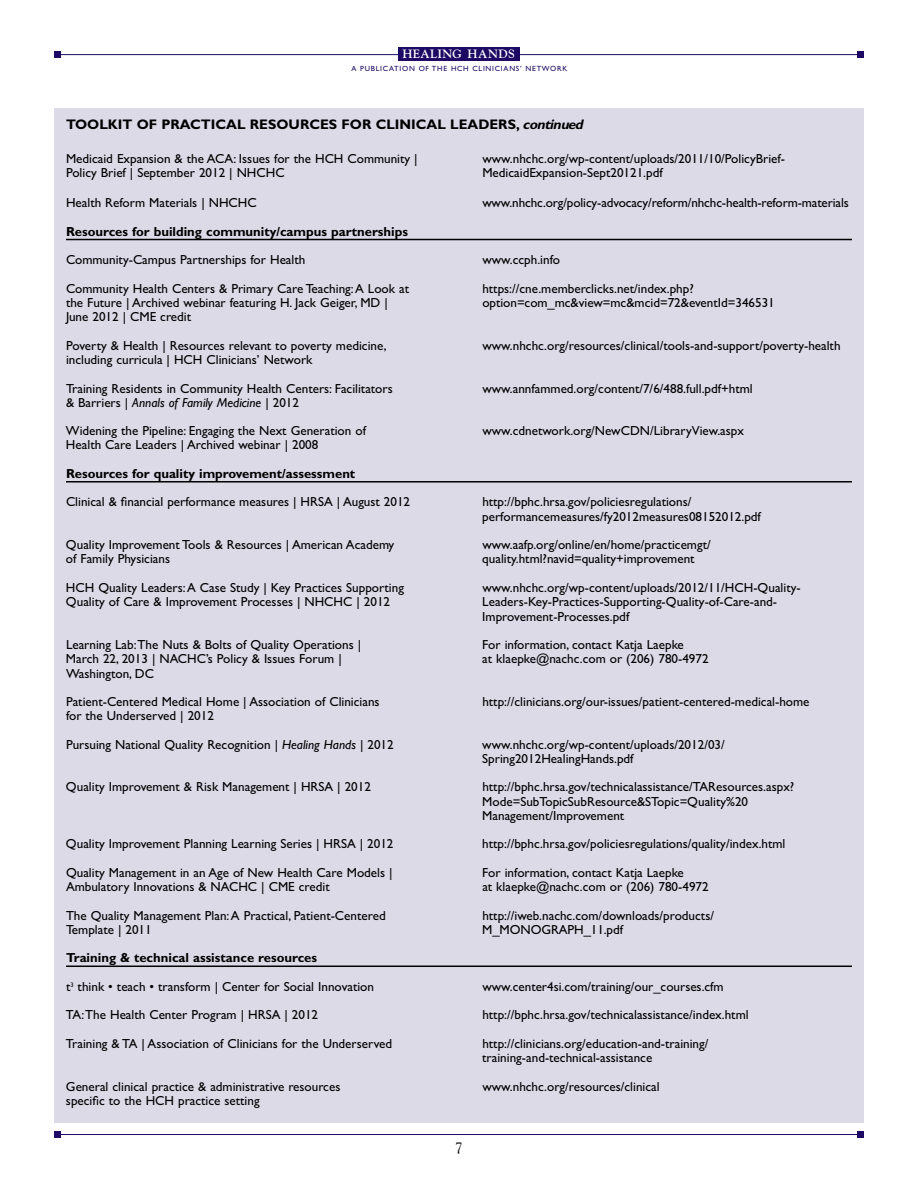
<style>
.page{position:relative;width:918px;height:1188px;background:#fff}
.page>*{position:absolute;margin:0;border:0;box-sizing:border-box;transform-origin:0 0}
.t1{font:15px "Goudy";color:#000}
.t2{font:700 13.8px "Gill Sans";color:#000}
.t3{font:13.2px/28.5px "Gill Sans";color:#000}
.t4{font:700 13.2px "Gill Sans";color:#000}
.t5{font:700 12px "Goudy";letter-spacing:.03em;color:#fff}
.t6{font:7.5px "Gill Sans";letter-spacing:.1em;color:#1d0964}
.s1{font-style:italic}
.s2{font-weight:700}
</style>
<div class="page">
<div style="left:54px;top:108px;width:810px;height:45px;background:#dddae8"></div>
<div style="left:54px;top:142px;width:810px;height:981px;background:#dddae8"></div>
<hr style="left:66px;top:239px;width:786px;height:1px;background:#000">
<hr style="left:66px;top:481px;width:786px;height:2px;background:#000">
<hr style="left:66px;top:966px;width:786px;height:1px;background:#000">
<hr style="left:54px;top:1134px;width:810px;height:1px;background:#1d0964">
<div style="left:857px;top:1131px;width:7px;height:7px;background:#1d0964"></div>
<div style="left:54px;top:1131px;width:7px;height:7px;background:#1d0964"></div>
<hr style="left:54px;top:54px;width:810px;height:1px;background:#1d0964">
<div style="left:857px;top:51px;width:7px;height:7px;background:#1d0964"></div>
<div style="left:54px;top:51px;width:7px;height:7px;background:#1d0964"></div>
<div style="left:398px;top:47px;width:122px;height:14px;background:#1d0964"></div>
<p class="t5" style="left:403px;top:47px;width:114px">HEALING HANDS</p>
<p class="t6" style="left:351px;top:64px;width:217px">A PUBLICATION OF THE HCH CLINICIANS’ NETWORK</p>
<p class="t2" style="left:66px;top:120px;width:521px">TOOLKIT OF PRACTICAL RESOURCES FOR CLINICAL LEADERS, <span class="s1">continued</span></p>
<p class="t3" style="left:66px;top:144px;width:353px">Medicaid Expansion &amp; the ACA: Issues for the HCH Community |</p>
<p class="t3" style="left:482px;top:144px;width:304px">www.nhchc.org/wp-content/uploads/2011/10/PolicyBrief-</p>
<p class="t3" style="left:66px;top:159px;width:220px">Policy Brief | September 2012 | NHCHC</p>
<p class="t3" style="left:482px;top:159px;width:182px">MedicaidExpansion-Sept20121.pdf</p>
<p class="t3" style="left:66px;top:188px;width:192px">Health Reform Materials | NHCHC</p>
<p class="t3" style="left:482px;top:188px;width:368px">www.nhchc.org/policy-advocacy/reform/nhchc-health-reform-materials</p>
<p class="t4" style="left:66px;top:226px;width:344px">Resources for building community/campus partnerships</p>
<p class="t3" style="left:66px;top:245px;width:241px">Community-Campus Partnerships for Health</p>
<p class="t3" style="left:482px;top:245px;width:79px">www.ccph.info</p>
<p class="t3" style="left:66px;top:274px;width:345px">Community Health Centers &amp; Primary Care Teaching:A Look at</p>
<p class="t3" style="left:482px;top:274px;width:213px">https://cne.memberclicks.net/index.php?</p>
<p class="t3" style="left:66px;top:288px;width:323px">the Future | Archived webinar featuring H. Jack Geiger, MD |</p>
<p class="t3" style="left:482px;top:288px;width:294px">option=com_mc&amp;view=mc&amp;mcid=72&amp;eventId=346531</p>
<p class="t3" style="left:66px;top:302px;width:322px">June 2012 | CME credit<br>Poverty &amp; Health | Resources relevant to poverty medicine,</p>
<p class="t3" style="left:482px;top:331px;width:360px">www.nhchc.org/resources/clinical/tools-and-support/poverty-health</p>
<p class="t3" style="left:66px;top:345px;width:328px">including curricula | HCH Clinicians’ Network<br>Training Residents in Community Health Centers: Facilitators</p>
<p class="t3" style="left:66px;top:388px;width:301px">&amp; Barriers | <span class="s1">Annals of Family Medicine</span> | 2012<br>Widening the Pipeline: Engaging the Next Generation of</p>
<p class="t3" style="left:482px;top:374px;width:272px">www.annfammed.org/content/7/6/488.full.pdf+html</p>
<p class="t3" style="left:482px;top:416px;width:263px">www.cdnetwork.org/NewCDN/LibraryView.aspx</p>
<p class="t3" style="left:66px;top:431px;width:254px">Health Care Leaders | Archived webinar | 2008</p>
<p class="t4" style="left:66px;top:469px;width:291px">Resources for quality improvement/assessment</p>
<p class="t3" style="left:66px;top:488px;width:346px">Clinical &amp; financial performance measures | HRSA | August 2012</p>
<p class="t3" style="left:482px;top:495px;width:280px;line-height:14.2px">http://bphc.hrsa.gov/policiesregulations/ performancemeasures/fy2012measures08152012.pdf</p>
<p class="t3" style="left:66px;top:530px;width:330px">Quality Improvement Tools &amp; Resources | American Academy</p>
<p class="t3" style="left:482px;top:530px;width:230px">www.aafp.org/online/en/home/practicemgt/</p>
<p class="t3" style="left:66px;top:545px;width:106px">of Family Physicians</p>
<p class="t3" style="left:482px;top:545px;width:214px">quality.html?navid=quality+improvement</p>
<p class="t3" style="left:66px;top:573px;width:340px">HCH Quality Leaders:A Case Study | Key Practices Supporting</p>
<p class="t3" style="left:482px;top:573px;width:320px">www.nhchc.org/wp-content/uploads/2012/11/HCH-Quality-</p>
<p class="t3" style="left:66px;top:587px;width:326px">Quality of Care &amp; Improvement Processes | NHCHC | 2012</p>
<p class="t3" style="left:482px;top:595px;width:296px;line-height:14.2px">Leaders-Key-Practices-Supporting-Quality-of-Care-and-<br>Improvement-Processes.pdf</p>
<p class="t3" style="left:66px;top:630px;width:297px">Learning Lab:The Nuts &amp; Bolts of Quality Operations |</p>
<p class="t3" style="left:482px;top:630px;width:203px">For information, contact Katja Laepke</p>
<p class="t3" style="left:66px;top:644px;width:277px">March 22, 2013 | NACHC’s Policy &amp; Issues Forum |</p>
<p class="t3" style="left:482px;top:644px;width:228px">at klaepke@nachc.com or (206) 780-4972</p>
<p class="t3" style="left:66px;top:659px;width:315px">Washington, DC<br>Patient-Centered Medical Home | Association of Clinicians</p>
<p class="t3" style="left:482px;top:687px;width:329px">http://clinicians.org/our-issues/patient-centered-medical-home</p>
<p class="t3" style="left:66px;top:701px;width:329px">for the Underserved | 2012<br>Pursuing National Quality Recognition | <span class="s1">Healing Hands</span> | 2012</p>
<p class="t3" style="left:482px;top:737px;width:244px;line-height:14.2px">www.nhchc.org/wp-content/uploads/2012/03/<br>Spring2012HealingHands.pdf</p>
<p class="t3" style="left:66px;top:773px;width:306px">Quality Improvement &amp; Risk Management | HRSA | 2012</p>
<p class="t3" style="left:482px;top:780px;width:314px;line-height:14.2px">http://bphc.hrsa.gov/technicalassistance/TAResources.aspx?<br>Mode=SubTopicSubResource&amp;STopic=Quality%20<br>Management/Improvement</p>
<p class="t3" style="left:66px;top:830px;width:329px">Quality Improvement Planning Learning Series | HRSA | 2012</p>
<p class="t3" style="left:482px;top:830px;width:305px">http://bphc.hrsa.gov/policiesregulations/quality/index.html</p>
<p class="t3" style="left:66px;top:858px;width:328px">Quality Management in an Age of New Health Care Models |</p>
<p class="t3" style="left:482px;top:858px;width:203px">For information, contact Katja Laepke</p>
<p class="t3" style="left:66px;top:872px;width:265px">Ambulatory Innovations &amp; NACHC | CME credit</p>
<p class="t3" style="left:482px;top:872px;width:228px">at klaepke@nachc.com or (206) 780-4972</p>
<p class="t3" style="left:66px;top:901px;width:321px">The Quality Management Plan:A Practical, Patient-Centered</p>
<p class="t3" style="left:482px;top:901px;width:233px">http://iweb.nachc.com/downloads/products/</p>
<p class="t3" style="left:66px;top:915px;width:87px">Template | 2011</p>
<p class="t3" style="left:482px;top:915px;width:142px">M_MONOGRAPH_11.pdf</p>
<p class="t3" style="left:66px;top:944px;width:310px"><span class="s2">Training &amp; technical assistance resources<br></span>t<sup>3</sup> think • teach • transform | Center for Social Innovation</p>
<p class="t3" style="left:482px;top:972px;width:243px">www.center4si.com/training/our_courses.cfm</p>
<p class="t3" style="left:66px;top:1001px;width:254px">TA:The Health Center Program | HRSA | 2012</p>
<p class="t3" style="left:482px;top:1001px;width:268px">http://bphc.hrsa.gov/technicalassistance/index.html</p>
<p class="t3" style="left:66px;top:1029px;width:328px">Training &amp; TA | Association of Clinicians for the Underserved</p>
<p class="t3" style="left:482px;top:1036px;width:228px;line-height:14.2px">http://clinicians.org/education-and-training/ training-and-technical-assistance</p>
<p class="t3" style="left:66px;top:1072px;width:276px">General clinical practice &amp; administrative resources</p>
<p class="t3" style="left:482px;top:1072px;width:179px">www.nhchc.org/resources/clinical</p>
<p class="t3" style="left:66px;top:1086px;width:195px">specific to the HCH practice setting</p>
<p class="t1" style="left:455px;top:1139px;width:9px">7</p>
</div>
